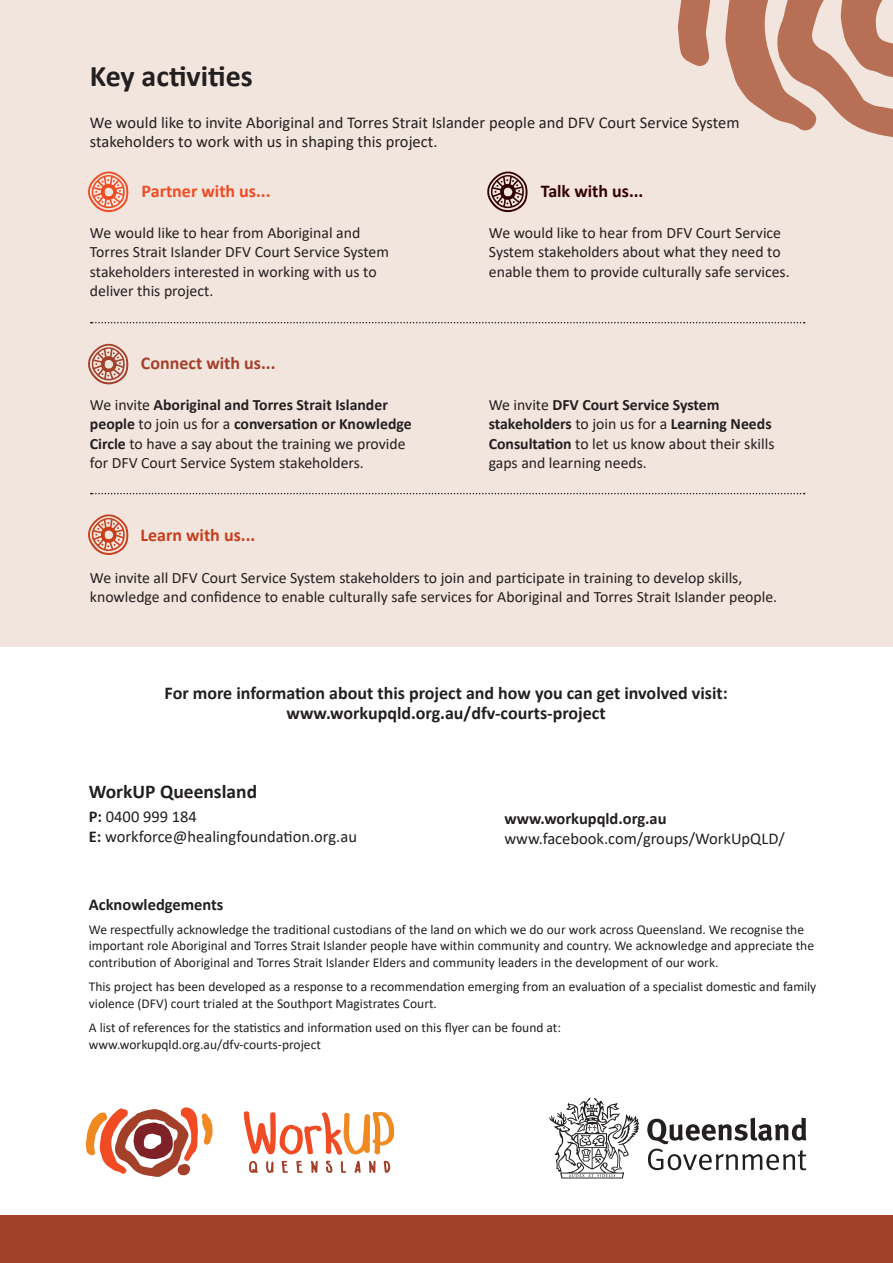
<style>
.page{position:relative;width:893px;height:1263px;background:#fff}
.page>*{position:absolute;margin:0;border:0;box-sizing:border-box;transform-origin:0 0}
.t1{font:700 30px "Calibri";color:#231f20}
.t2{font:700 19.5px "Calibri";color:#231f20}
.t3{font:700 18px "Calibri";color:#231f20}
.t4{font:700 18px "Calibri";color:#f04b23}
.t5{font:700 18px "Calibri";color:#a2402a}
.t6{font:700 18px "Calibri";color:#c83e1b}
.t7{font:700 18px "Calibri";color:#330200}
.t8{font:16.5px/19.5px "Calibri";color:#231f20}
.t9{font:700 16.5px "Calibri";color:#231f20}
.t10{font:15.75px/19.5px "Calibri";color:#231f20}
.t11{font:13.5px/16.2px "Calibri";color:#231f20}
.s1{font-weight:700}
</style>
<div class="page">
<div style="left:0;top:1216px;width:893px;height:47px;background:#a2402a"></div>
<div style="left:0;top:0;width:893px;height:646px;background:#f2e5dd"></div>
<svg style="left:678px;top:0;width:215px;height:137px"></svg>
<svg style="left:86px;top:1107px;width:127px;height:70px"></svg>
<svg style="left:244px;top:1111px;width:150px;height:62px"></svg>
<svg style="left:647px;top:1117px;width:159px;height:53px"></svg>
<svg style="left:549px;top:1097px;width:90px;height:81px"></svg>
<svg style="left:88px;top:171px;width:41px;height:41px"></svg>
<svg style="left:487px;top:171px;width:41px;height:41px"></svg>
<svg style="left:88px;top:343px;width:41px;height:41px"></svg>
<svg style="left:88px;top:514px;width:41px;height:41px"></svg>
<svg style="left:91px;top:493px;width:714px;height:1px"></svg>
<svg style="left:91px;top:322px;width:714px;height:1px"></svg>
<p class="t1" style="left:90px;top:55px;width:164px">Key activities</p>
<p class="t8" style="left:90px;top:112px;width:651px">We would like to invite Aboriginal and Torres Strait Islander people and DFV Court Service System stakeholders to work with us in shaping this project.</p>
<p class="t4" style="left:142px;top:179px;width:131px">Partner with us...</p>
<p class="t10" style="left:90px;top:223px;width:301px">We would like to hear from Aboriginal and Torres Strait Islander DFV Court Service System stakeholders interested in working with us to deliver this project.</p>
<p class="t7" style="left:541px;top:178px;width:104px">Talk with us...</p>
<p class="t10" style="left:489px;top:223px;width:302px">We would like to hear from DFV Court Service<br>System stakeholders about what they need to enable them to provide culturally safe services.</p>
<p class="t5" style="left:141px;top:351px;width:136px">Connect with us...</p>
<p class="t10" style="left:90px;top:394px;width:323px">We invite <span class="s1">Aboriginal and Torres Strait Islander people</span> to join us for a <span class="s1">conversation or Knowledge Circle</span> to have a say about the training we provide for DFV Court Service System stakeholders.</p>
<p class="t10" style="left:489px;top:395px;width:287px">We invite <span class="s1">DFV Court Service System stakeholders</span> to join us for a <span class="s1">Learning Needs Consultation</span> to let us know about their skills gaps and learning needs.</p>
<p class="t6" style="left:140px;top:522px;width:116px">Learn with us...</p>
<p class="t10" style="left:90px;top:567px;width:689px">We invite all DFV Court Service System stakeholders to join and participate in training to develop skills, knowledge and confidence to enable culturally safe services for Aboriginal and Torres Strait Islander people.</p>
<p class="t3" style="left:165px;top:680px;width:564px">For more information about this project and how you can get involved visit:</p>
<p class="t3" style="left:287px;top:700px;width:320px">www.workupqld.org.au/dfv-courts-project</p>
<p class="t2" style="left:89px;top:778px;width:170px">WorkUP Queensland</p>
<p class="t8" style="left:89px;top:806px;width:110px"><span class="s1">P:</span> 0400 999 184</p>
<p class="t8" style="left:89px;top:826px;width:270px"><span class="s1">E:</span> workforce@healingfoundation.org.au</p>
<p class="t9" style="left:504px;top:807px;width:164px">www.workupqld.org.au</p>
<p class="t8" style="left:504px;top:828px;width:282px">www.facebook.com/groups/WorkUpQLD/</p>
<p class="t9" style="left:89px;top:892px;width:136px">Acknowledgements</p>
<p class="t11" style="left:89px;top:921px;width:727px">We respectfully acknowledge the traditional custodians of the land on which we do our work across Queensland. We recognise the important role Aboriginal and Torres Strait Islander people have within community and country. We acknowledge and appreciate the contribution of Aboriginal and Torres Strait Islander Elders and community leaders in the development of our work.</p>
<p class="t11" style="left:89px;top:978px;width:729px">This project has been developed as a response to a recommendation emerging from an evaluation of a specialist domestic and family violence (DFV) court trialed at the Southport Magistrates Court.</p>
<p class="t11" style="left:89px;top:1019px;width:474px">A list of references for the statistics and information used on this flyer can be found at: www.workupqld.org.au/dfv-courts-project</p>
</div>
